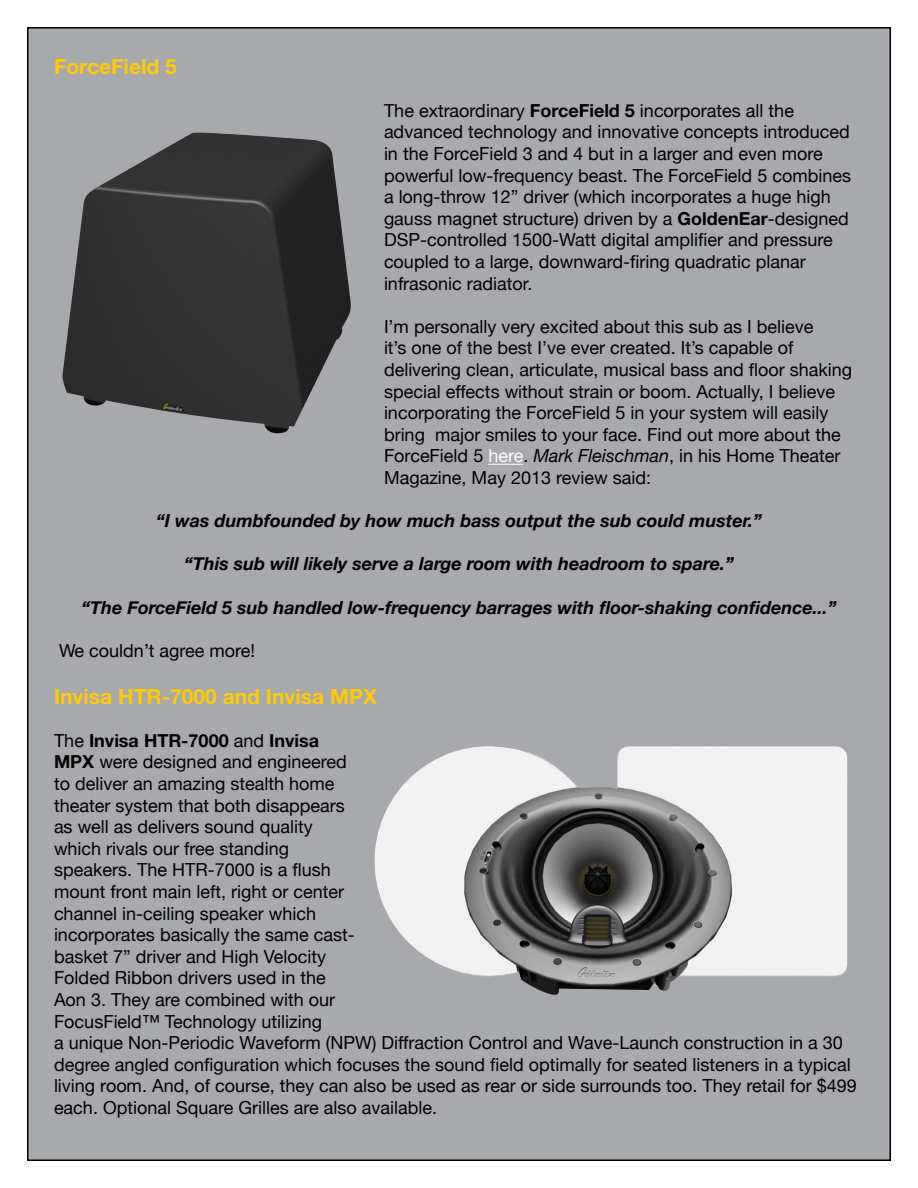
<style>
.page{position:relative;width:918px;height:1188px;background:#fff}
.page>*{position:absolute;margin:0;border:0;box-sizing:border-box;transform-origin:0 0}
.t1{font:700 21px "Helvetica Neue";color:#ffcb08}
.t2{font:18px/21.6px "Helvetica Neue";color:#000}
.t3{font:italic 700 18px "Helvetica Neue";color:#000}
.s1{font-weight:700}
.s2{color:#fff}
.s3{font-style:italic}
</style>
<div class="page">
<div style="left:28px;top:28px;width:862px;height:1132px;background:#a7a9ac"></div>
<hr style="left:488px;top:464px;width:35px;height:1px;background:#fff">
<img style="left:62px;top:133px;width:289px;height:300px">
<img style="left:374px;top:746px;width:473px;height:249px">
<p class="t1" style="left:54px;top:53px;width:124px">ForceField 5</p>
<p class="t2" style="left:384px;top:99px;width:469px">The extraordinary <span class="s1">ForceField 5</span> incorporates all the advanced technology and innovative concepts introduced in the ForceField 3 and 4 but in a larger and even more powerful low-frequency beast. The ForceField 5 combines a long-throw 12” driver (which incorporates a huge high gauss magnet structure) driven by a <span class="s1">GoldenEar</span>-designed DSP-controlled 1500-Watt digital amplifier and pressure coupled to a large, downward-firing quadratic planar infrasonic radiator.</p>
<p class="t2" style="left:384px;top:315px;width:470px">I’m personally very excited about this sub as I believe<br>it’s one of the best I’ve ever created. It’s capable of delivering clean, articulate, musical bass and floor shaking special effects without strain or boom. Actually, I believe incorporating the ForceField 5 in your system will easily bring major smiles to your face. Find out more about the ForceField 5 <span class="s2">here</span>. <span class="s3">Mark Fleischman</span>, in his Home Theater Magazine, May 2013 review said:</p>
<p class="t3" style="left:156px;top:510px;width:607px">“I was dumbfounded by how much bass output the sub could muster.”</p>
<p class="t3" style="left:184px;top:553px;width:551px">“This sub will likely serve a large room with headroom to spare.”</p>
<p class="t3" style="left:81px;top:596px;width:757px">“The ForceField 5 sub handled low-frequency barrages with floor-shaking confidence...”</p>
<p class="t2" style="left:59px;top:639px;width:198px">We couldn’t agree more!</p>
<p class="t1" style="left:54px;top:683px;width:325px">Invisa HTR-7000 and Invisa MPX</p>
<p class="t2" style="left:54px;top:729px;width:804px">The <span class="s1">Invisa HTR-7000</span> and <span class="s1">Invisa<br>MPX</span> were designed and engineered<br>to deliver an amazing stealth home<br>theater system that both disappears<br>as well as delivers sound quality<br>which rivals our free standing<br>speakers. The HTR-7000 is a flush<br>mount front main left, right or center<br>channel in-ceiling speaker which<br>incorporates basically the same cast-<br>basket 7” driver and High Velocity<br>Folded Ribbon drivers used in the<br>Aon 3. They are combined with our<br>FocusField™ Technology utilizing<br>a unique Non-Periodic Waveform (NPW) Diffraction Control and Wave-Launch construction in a 30 degree angled configuration which focuses the sound field optimally for seated listeners in a typical living room. And, of course, they can also be used as rear or side surrounds too. They retail for $499 each. Optional Square Grilles are also available.</p>
</div>
